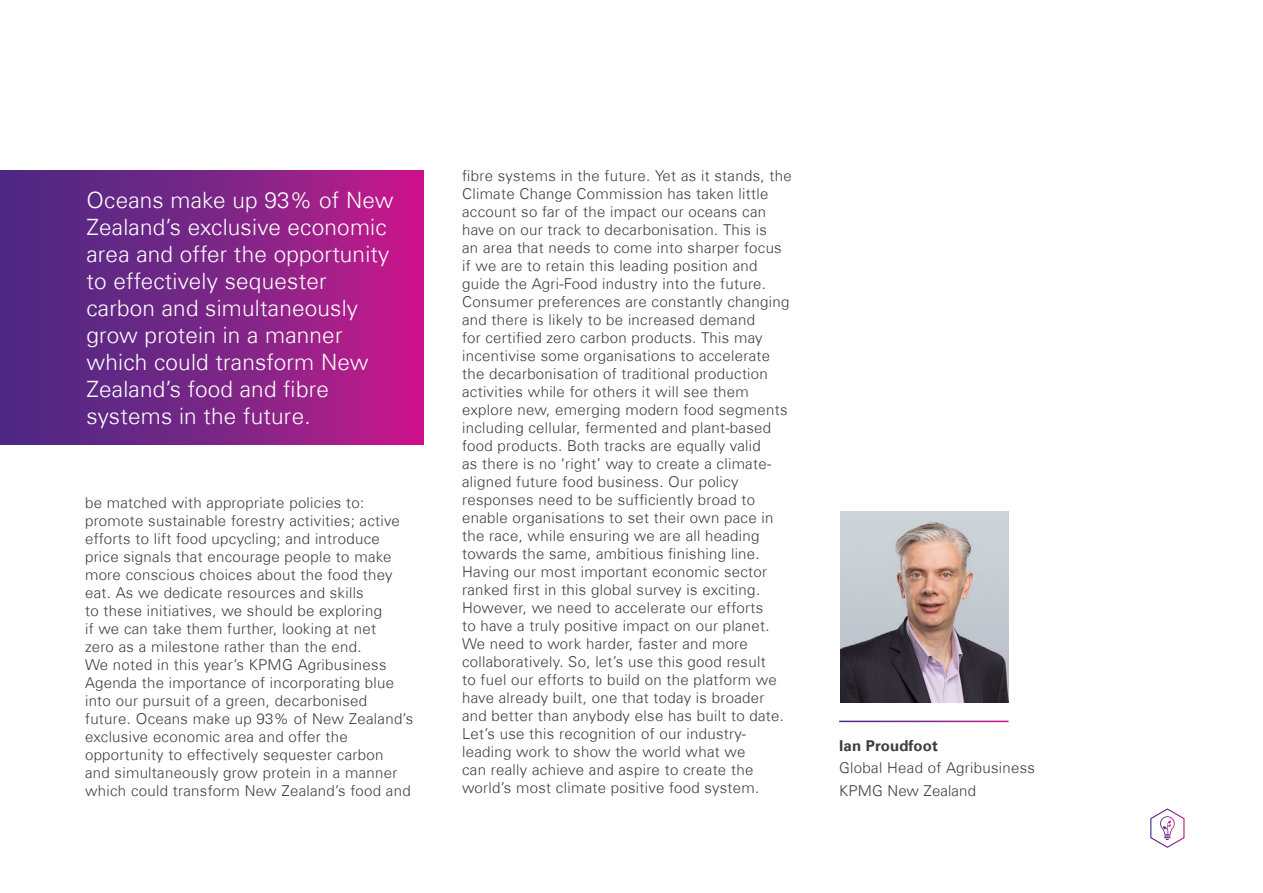
<style>
.page{position:relative;width:1263px;height:893px;background:#fff}
.page>*{position:absolute;margin:0;border:0;box-sizing:border-box;transform-origin:0 0}
.Pull_Quote2{font:300 22.5px/27px "Universfor KPMG";letter-spacing:.01em;color:#fff}
.Body{font:300 15px/18px "Universfor KPMG";letter-spacing:.02em;color:#3e3e3f}
.Body-2{font:700 15px "Universfor KPMG";letter-spacing:.01em;color:#3e3e3f}
</style>
<div class="page">
<svg style="left:1150px;top:808px;width:35px;height:40px"></svg>
<img style="left:840px;top:511px;width:168px;height:192px">
<div style="left:0;top:170px;width:424px;height:275px;background:linear-gradient(to right,#412c83,#c21a8b)"></div>
<p class="Pull_Quote2" style="left:86px;top:186px;width:309px">Oceans make up 93% of New<br>Zealand’s exclusive economic area and offer the opportunity to effectively sequester carbon and simultaneously grow protein in a manner which could transform New<br>Zealand’s food and fibre systems in the future.</p>
<p class="Body" style="left:85px;top:494px;width:316px">be matched with appropriate policies to: promote sustainable forestry activities; active efforts to lift food upcycling; and introduce price signals that encourage people to make more conscious choices about the food they eat. As we dedicate resources and skills<br>to these initiatives, we should be exploring<br>if we can take them further, looking at net zero as a milestone rather than the end.</p>
<p class="Body" style="left:85px;top:656px;width:330px">We noted in this year’s KPMG Agribusiness Agenda the importance of incorporating blue into our pursuit of a green, decarbonised future. Oceans make up 93% of New Zealand’s exclusive economic area and offer the opportunity to effectively sequester carbon<br>and simultaneously grow protein in a manner which could transform New Zealand’s food and</p>
<p class="Body" style="left:462px;top:167px;width:331px">fibre systems in the future. Yet as it stands, the Climate Change Commission has taken little account so far of the impact our oceans can have on our track to decarbonisation. This is<br>an area that needs to come into sharper focus if we are to retain this leading position and guide the Agri-Food industry into the future.</p>
<p class="Body" style="left:462px;top:293px;width:329px">Consumer preferences are constantly changing and there is likely to be increased demand<br>for certified zero carbon products. This may incentivise some organisations to accelerate the decarbonisation of traditional production activities while for others it will see them explore new, emerging modern food segments including cellular, fermented and plant-based food products. Both tracks are equally valid<br>as there is no ‘right’ way to create a climate&shy;aligned future food business. Our policy responses need to be sufficiently broad to enable organisations to set their own pace in the race, while ensuring we are all heading towards the same, ambitious finishing line.</p>
<p class="Body" style="left:462px;top:563px;width:323px">Having our most important economic sector ranked first in this global survey is exciting.<br>However, we need to accelerate our efforts<br>to have a truly positive impact on our planet.<br>We need to work harder, faster and more collaboratively. So, let’s use this good result<br>to fuel our efforts to build on the platform we have already built, one that today is broader and better than anybody else has built to date.<br>Let’s use this recognition of our industry&shy;leading work to show the world what we<br>can really achieve and aspire to create the world’s most climate positive food system.</p>
<p class="Body-2" style="left:839px;top:737px;width:100px">Ian Proudfoot</p>
<p class="Body" style="left:839px;top:759px;width:197px">Global Head of Agribusiness</p>
<p class="Body" style="left:839px;top:781px;width:138px">KPMG New Zealand</p>
</div>
